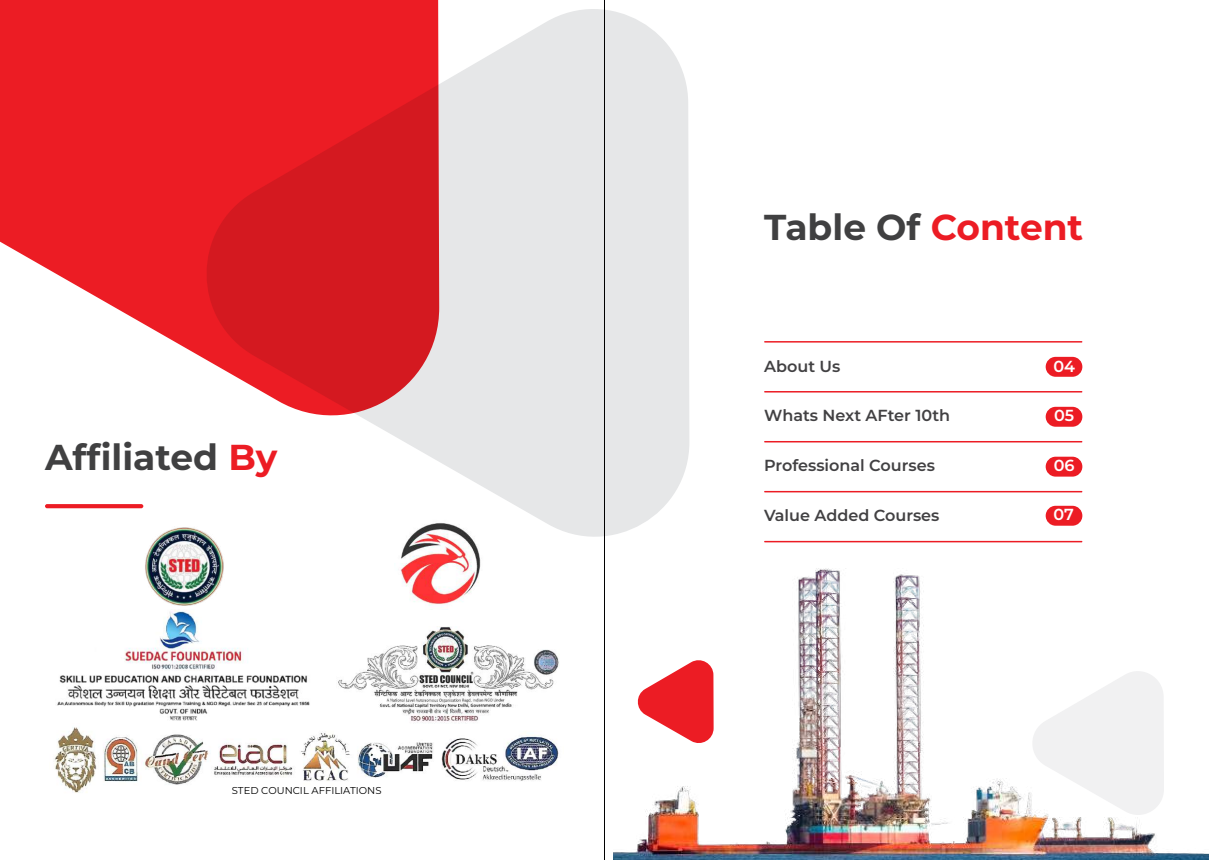
<style>
.page{position:relative;width:1209px;height:860px;background:#fff}
.page>*{position:absolute;margin:0;border:0;box-sizing:border-box;transform-origin:0 0}
.t1{font:700 36px "Montserrat";color:#404041}
.t2{font:600 16px "Montserrat";color:#424143}
.t3{font:600 16px "Montserrat";color:#fff}
.t4{font:10px "Montserrat";color:#000}
.s1{color:#ec1c24}
</style>
<div class="page">
<div style="left:1045px;top:357px;width:37px;height:20px;background:#ec1c24;border-radius:10px"></div>
<div style="left:1045px;top:407px;width:37px;height:20px;background:#ec1c24;border-radius:10px"></div>
<div style="left:1045px;top:457px;width:37px;height:20px;background:#ec1c24;border-radius:10px"></div>
<div style="left:1045px;top:506px;width:37px;height:20px;background:#ec1c24;border-radius:10px"></div>
<hr style="left:764px;top:341px;width:318px;height:2px;background:#ec1c24">
<hr style="left:764px;top:391px;width:318px;height:1px;background:#ec1c24">
<hr style="left:764px;top:441px;width:318px;height:1px;background:#ec1c24">
<hr style="left:764px;top:491px;width:318px;height:1px;background:#ec1c24">
<svg style="left:323px;top:9px;width:366px;height:528px;fill:#e6e7e8"></svg>
<svg style="left:0;top:0;width:439px;height:415px;fill:#ec1c24"></svg>
<svg style="left:45px;top:504px;width:98px;height:4px"></svg>
<img style="left:54px;top:727px;width:505px;height:66px">
<img style="left:57px;top:610px;width:253px;height:110px">
<img style="left:338px;top:627px;width:221px;height:96px">
<img style="left:145px;top:527px;width:79px;height:79px">
<img style="left:394px;top:517px;width:92px;height:89px">
<img style="left:613px;top:529px;width:595px;height:331px">
<hr style="left:604px;top:0;width:1px;height:860px;background:#000">
<h1 class="t1" style="left:45px;top:433px;width:234px">Affiliated <span class="s1">By</span></h1>
<p class="t4" style="left:232px;top:784px;width:151px">STED COUNCIL AFFILIATIONS</p>
<h1 class="t1" style="left:764px;top:203px;width:321px">Table Of <span class="s1">Content</span></h1>
<p class="t2" style="left:764px;top:355px;width:78px">About Us</p>
<p class="t2" style="left:764px;top:405px;width:187px">Whats Next AFter 10th</p>
<p class="t2" style="left:764px;top:455px;width:172px">Professional Courses</p>
<p class="t2" style="left:764px;top:505px;width:177px">Value Added Courses</p>
<p class="t3" style="left:1053px;top:355px;width:23px">04</p>
<p class="t3" style="left:1054px;top:405px;width:22px">05</p>
<p class="t3" style="left:1054px;top:455px;width:22px">06</p>
<p class="t3" style="left:1053px;top:504px;width:22px">07</p>
</div>
